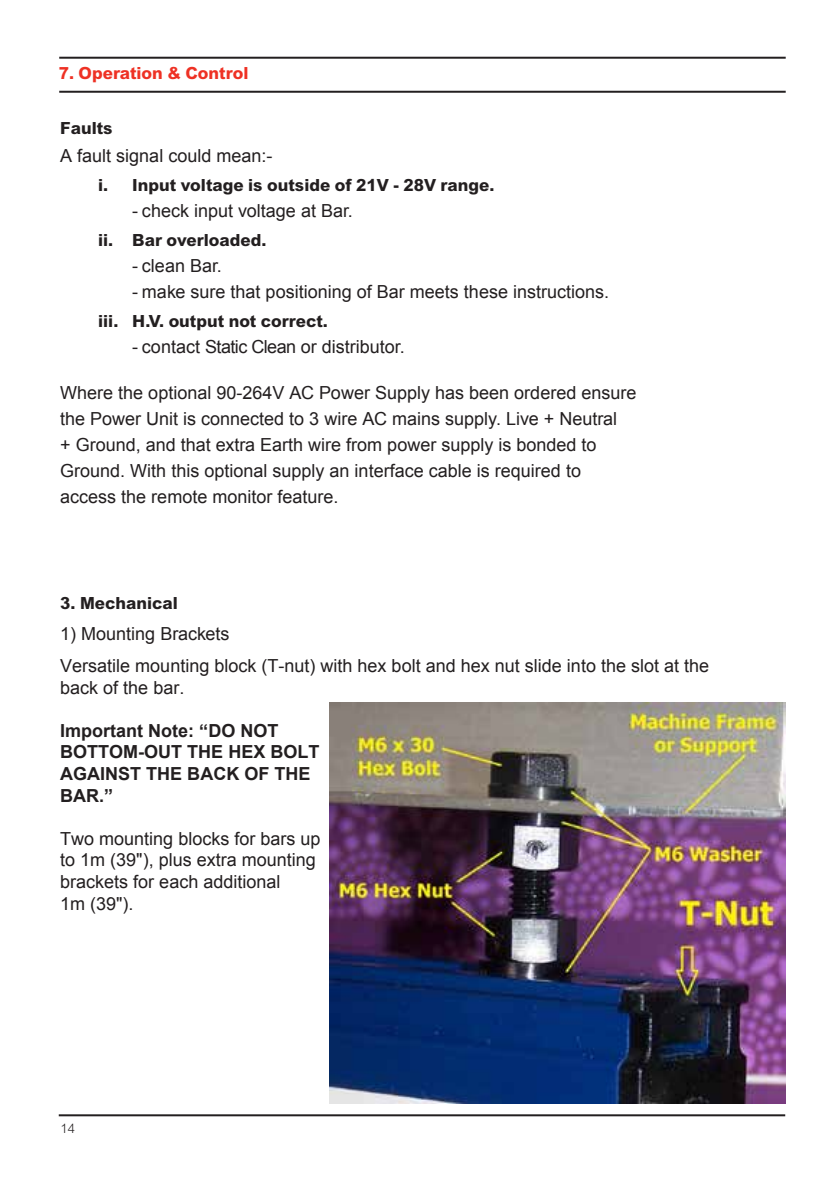
<style>
.page{position:relative;width:840px;height:1191px;background:#fff}
.page>*{position:absolute;margin:0;border:0;box-sizing:border-box;transform-origin:0 0}
.t1{font:18px/26px "Arial";color:#231f20}
.t2{font:18px "Arial Bld";color:#231f20}
.t3{font:700 18px/21.6px "Arial";color:#231f20}
.t4{font:18px "Arial Bld";color:#ee3124}
.t5{font:14px "Arial Lgt";color:#231f20}
</style>
<div class="page">
<hr style="left:59px;top:1114px;width:725px;height:2px;background:#231f20">
<hr style="left:59px;top:91px;width:726px;height:2px;background:#231f20">
<hr style="left:59px;top:57px;width:726px;height:2px;background:#231f20">
<img style="left:329px;top:702px;width:456px;height:401px">
<p class="t4" style="left:59px;top:61px;width:191px">7. Operation &amp; Control</p>
<p class="t2" style="left:60px;top:116px;width:54px">Faults</p>
<p class="t1" style="left:60px;top:143px;width:214px">A fault signal could mean:-</p>
<p class="t2" style="left:98px;top:173px;width:397px">i. Input voltage is outside of 21V - 28V range.</p>
<p class="t1" style="left:132px;top:198px;width:222px">- check input voltage at Bar.</p>
<p class="t2" style="left:98px;top:228px;width:170px">ii. Bar overloaded.</p>
<p class="t1" style="left:132px;top:253px;width:91px">- clean Bar.</p>
<p class="t1" style="left:132px;top:279px;width:478px">- make sure that positioning of Bar meets these instructions.</p>
<p class="t2" style="left:98px;top:309px;width:231px">iii. H.V. output not correct.</p>
<p class="t1" style="left:132px;top:334px;width:274px">- contact Static Clean or distributor.</p>
<p class="t1" style="left:60px;top:380px;width:577px">Where the optional 90-264V AC Power Supply has been ordered ensure the Power Unit is connected to 3 wire AC mains supply. Live + Neutral<br>+ Ground, and that extra Earth wire from power supply is bonded to Ground. With this optional supply an interface cable is required to access the remote monitor feature.</p>
<p class="t2" style="left:60px;top:590px;width:119px">3. Mechanical</p>
<p class="t1" style="left:60px;top:621px;width:171px">1) Mounting Brackets</p>
<p class="t1" style="left:60px;top:655px;width:650px;line-height:21.6px">Versatile mounting block (T-nut) with hex bolt and hex nut slide into the slot at the back of the bar.</p>
<p class="t3" style="left:60px;top:720px;width:261px">Important Note: “DO NOT<br>BOTTOM-OUT THE HEX BOLT<br>AGAINST THE BACK OF THE<br>BAR.”</p>
<p class="t1" style="left:60px;top:828px;width:262px;line-height:21.6px">Two mounting blocks for bars up to 1m (39"), plus extra mounting brackets for each additional<br>1m (39").</p>
<p class="t5" style="left:61px;top:1118px;width:16px">14</p>
</div>
